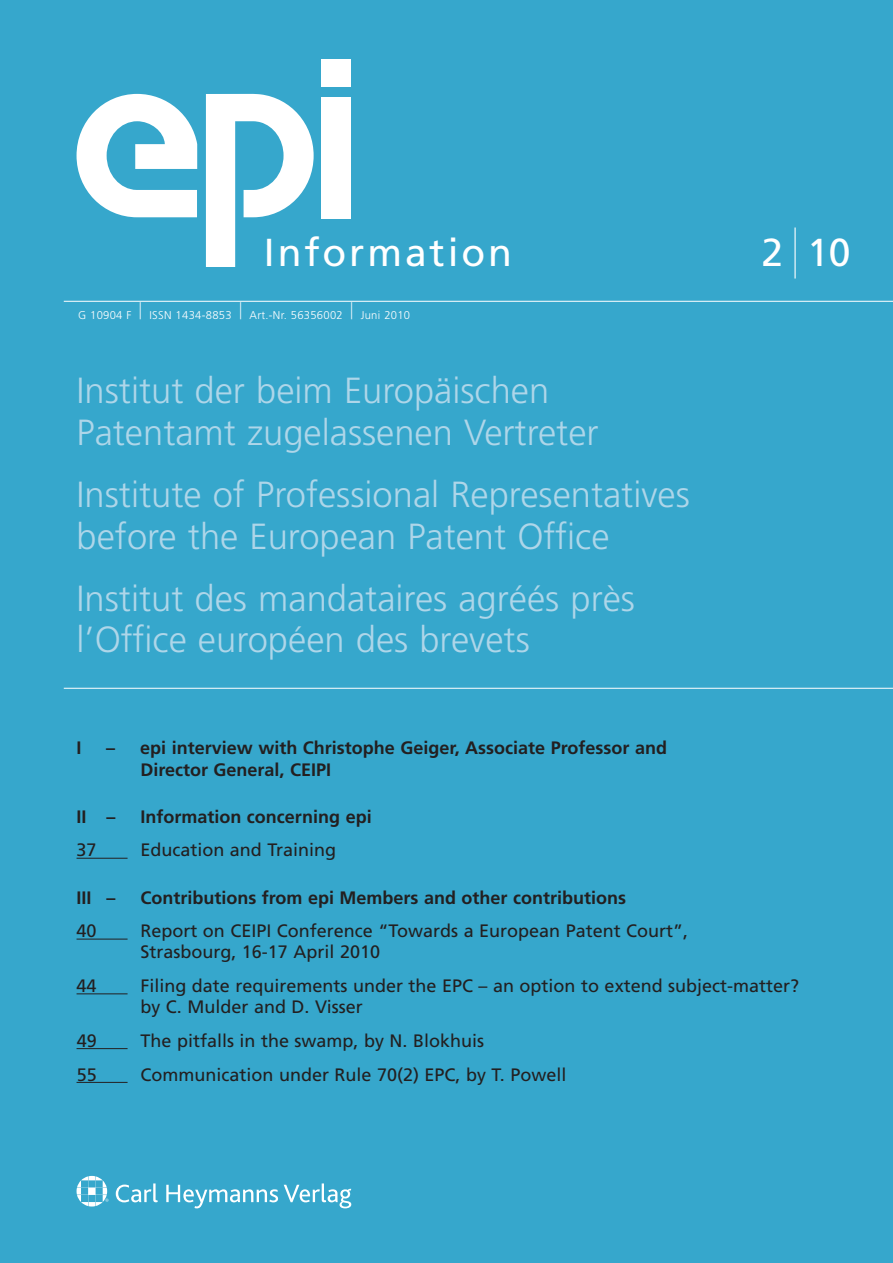
<style>
.page{position:relative;width:893px;height:1263px;background:#36a7cc}
.page>*{position:absolute;margin:0;border:0;box-sizing:border-box;transform-origin:0 0}
.t1{font:39px "Frutiger";letter-spacing:.075em;color:#fff}
.t2{font:300 36.3px/41.5px "Frutiger";color:#aed6e9}
.t3{font:18px/21px "Frutiger";color:#231f20}
.t4{font:700 18px/21.6px "Frutiger";color:#231f20}
.t5{font:300 11.25px "Frutiger";letter-spacing:.025em;color:#fff}
.s1{font-size:22.5px}
</style>
<div class="page">
<hr style="left:64px;top:301px;width:829px;height:1px;background:#fff">
<hr style="left:64px;top:688px;width:829px;height:1px;background:#fff">
<hr style="left:77px;top:858px;width:51px;height:1px;background:#231f20">
<hr style="left:77px;top:939px;width:51px;height:1px;background:#231f20">
<hr style="left:77px;top:993px;width:51px;height:1px;background:#231f20">
<hr style="left:77px;top:1048px;width:51px;height:1px;background:#231f20">
<hr style="left:77px;top:1082px;width:51px;height:1px;background:#231f20">
<div style="left:322px;top:60px;width:29px;height:27px;background:#fff"></div>
<div style="left:322px;top:97px;width:29px;height:122px;background:#fff"></div>
<svg style="left:77px;top:94px;width:120px;height:123px"></svg>
<svg style="left:206px;top:94px;width:108px;height:172px"></svg>
<svg style="left:116px;top:1183px;width:42px;height:19px"></svg>
<svg style="left:166px;top:1185px;width:112px;height:23px"></svg>
<svg style="left:284px;top:1183px;width:67px;height:25px"></svg>
<svg style="left:77px;top:1176px;width:32px;height:30px"></svg>
<hr style="left:794px;top:227px;width:2px;height:52px;background:#fff">
<h1 class="t1" style="left:264px;top:229px;width:250px">Information</h1>
<p class="t5" style="left:78px;top:308px;width:334px">G 10904 F <span class="s1">|</span> ISSN 1434-8853 <span class="s1">|</span> Art.-Nr. 56356002 <span class="s1">|</span> Juni 2010</p>
<h2 class="t2" style="left:77px;top:370px;width:524px">Institut der beim Europäischen<br>Patentamt zugelassenen Vertreter</h2>
<h2 class="t2" style="left:77px;top:474px;width:615px">Institute of Professional Representatives before the European Patent Office</h2>
<h2 class="t2" style="left:77px;top:577px;width:560px">Institut des mandataires agréés près l’Office européen des brevets</h2>
<h1 class="t1" style="left:761px;top:229px;width:90px">2 10</h1>
<p class="t4" style="left:77px;top:737px;width:7px">I</p>
<p class="t4" style="left:140px;top:737px;width:528px;text-indent:-34px">– epi interview with Christophe Geiger, Associate Professor and<br>Director General, CEIPI</p>
<p class="t4" style="left:77px;top:805px;width:40px">II –</p>
<p class="t4" style="left:140px;top:805px;width:233px">Information concerning epi</p>
<p class="t3" style="left:77px;top:839px;width:22px">37</p>
<p class="t3" style="left:140px;top:839px;width:197px">Education and Training</p>
<p class="t4" style="left:77px;top:886px;width:40px">III –</p>
<p class="t4" style="left:140px;top:886px;width:487px">Contributions from epi Members and other contributions</p>
<p class="t3" style="left:77px;top:920px;width:22px">40</p>
<p class="t3" style="left:140px;top:920px;width:549px">Report on CEIPI Conference “Towards a European Patent Court”,<br>Strasbourg, 16-17 April 2010</p>
<p class="t3" style="left:77px;top:975px;width:22px">44</p>
<p class="t3" style="left:140px;top:975px;width:660px">Filing date requirements under the EPC – an option to extend subject-matter? by C. Mulder and D. Visser</p>
<p class="t3" style="left:77px;top:1030px;width:22px">49</p>
<p class="t3" style="left:141px;top:1030px;width:345px">The pitfalls in the swamp, by N. Blokhuis</p>
<p class="t3" style="left:77px;top:1064px;width:22px">55</p>
<p class="t3" style="left:141px;top:1064px;width:427px">Communication under Rule 70(2) EPC, by T. Powell</p>
</div>
